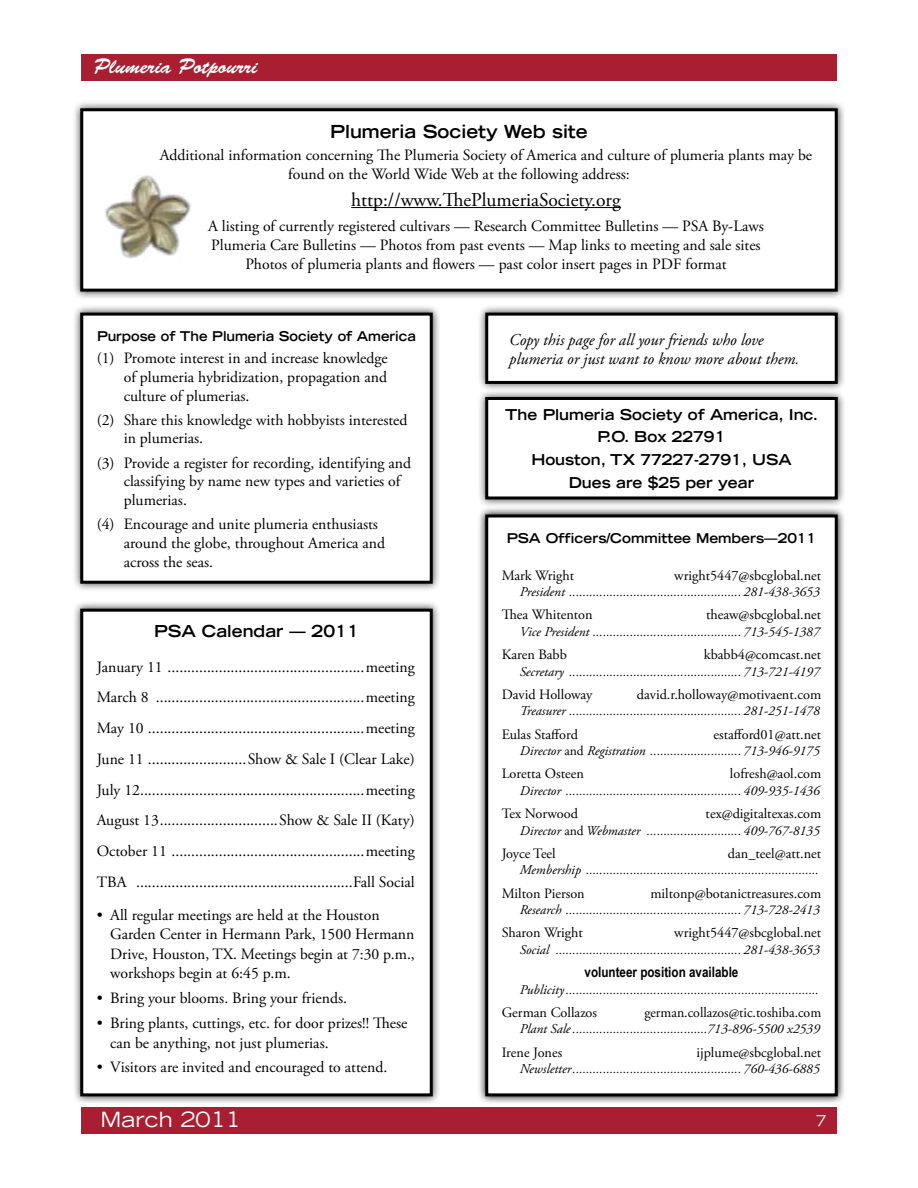
<style>
.page{position:relative;width:918px;height:1188px;background:#fff}
.page>*{position:absolute;margin:0;border:0;box-sizing:border-box;transform-origin:0 0}
.t1{font:21px "Brush Script Std";color:#fff}
.t2{font:expanded 21px "Trade Gothic LT Std";color:#fff}
.t3{font:19.5px "Adobe Garamond Pro";color:#000}
.t4{font:700 expanded 18px "Trade Gothic LT Std";color:#000}
.t5{font:italic 16.5px/18.8px "Adobe Garamond Pro";color:#000}
.t6{font:700 expanded 16.5px "Trade Gothic LT Std";color:#000}
.t7{font:15.75px/18.8px "Adobe Garamond Pro";color:#000}
.t8{font:700 expanded 15px/22.8px "Trade Gothic LT Std";color:#000;text-align:center}
.t9{font:expanded 15px "Trade Gothic LT Std";color:#fff}
.t10{font:14.25px "Adobe Garamond Pro";color:#000}
.t11{font:700 14.25px "Arial Narrow";color:#000}
.t12{font:italic 13.5px "Adobe Garamond Pro";color:#000}
.t13{font:700 expanded 13.5px "Trade Gothic LT Std";color:#000;scale:.95 1}
.t14{font:700 expanded 13.5px "Trade Gothic LT Std";color:#000}
.s1{font-style:normal}
</style>
<div class="page">
<div style="left:81px;top:54px;width:756px;height:27px;background:#a91e31"></div>
<div style="left:81px;top:1107px;width:756px;height:27px;background:#a91e31"></div>
<div style="left:72px;top:100px;width:774px;height:200px;background:#000;opacity:.75"></div>
<div style="left:82px;top:110px;width:754px;height:180px;background:#fff"></div>
<hr style="left:351px;top:207px;width:270px;height:1px;background:#000">
<div style="left:80px;top:108px;width:758px;height:184px;border:3px solid #000"></div>
<div style="left:72px;top:304px;width:369px;height:288px;background:#000;opacity:.75"></div>
<div style="left:82px;top:314px;width:349px;height:268px;background:#fff"></div>
<div style="left:80px;top:313px;width:353px;height:271px;border:3px solid #000"></div>
<div style="left:477px;top:389px;width:369px;height:119px;background:#000;opacity:.75"></div>
<div style="left:487px;top:398px;width:349px;height:100px;background:#fff"></div>
<div style="left:485px;top:397px;width:353px;height:103px;border:3px solid #000"></div>
<div style="left:72px;top:600px;width:369px;height:505px;background:#000;opacity:.75"></div>
<div style="left:82px;top:610px;width:349px;height:485px;background:#fff"></div>
<div style="left:80px;top:609px;width:353px;height:487px;border:3px solid #000"></div>
<div style="left:477px;top:304px;width:369px;height:88px;background:#000;opacity:.75"></div>
<div style="left:487px;top:314px;width:349px;height:68px;background:#fff"></div>
<div style="left:485px;top:313px;width:353px;height:71px;border:3px solid #000"></div>
<svg style="left:477px;top:506px;width:369px;height:597px"></svg>
<div style="left:487px;top:516px;width:349px;height:579px;background:#fff"></div>
<div style="left:485px;top:514px;width:353px;height:582px;border:3px solid #000"></div>
<img style="left:105px;top:175px;width:86px;height:84px">
<h1 class="t1" style="left:94px;top:54px;width:165px">Plumeria Potpourri</h1>
<p class="t4" style="left:330px;top:120px;width:259px">Plumeria Society Web site</p>
<p class="t7" style="left:288px;top:146px;width:526px;text-indent:-128px">Additional information concerning The Plumeria Society of America and culture of plumeria plants may be found on the World Wide Web at the following address:</p>
<p class="t3" style="left:351px;top:188px;width:271px">http://www.ThePlumeriaSociety.org</p>
<p class="t7" style="left:208px;top:217px;width:557px;text-align:center">A listing of currently registered cultivars — Research Committee Bulletins — PSA By-Laws<br>Plumeria Care Bulletins — Photos from past events — Map links to meeting and sale sites<br>Photos of plumeria plants and flowers — past color insert pages in PDF format</p>
<p class="t13" style="left:97px;top:327px;width:337px">Purpose of The Plumeria Society of America</p>
<p class="t7" style="left:124px;top:349px;width:266px;text-align:justify;text-indent:-27px">(1) Promote interest in and increase knowledge of plumeria hybridization, propagation and culture of plumerias.</p>
<p class="t7" style="left:124px;top:411px;width:285px;text-indent:-27px">(2) Share this knowledge with hobbyists interested in plumerias.</p>
<p class="t7" style="left:124px;top:454px;width:289px;text-indent:-27px">(3) Provide a register for recording, identifying and classifying by name new types and varieties of plumerias.</p>
<p class="t7" style="left:124px;top:515px;width:263px;text-indent:-27px">(4) Encourage and unite plumeria enthusiasts around the globe, throughout America and across the seas.</p>
<p class="t6" style="left:154px;top:620px;width:206px">PSA Calendar — 2011</p>
<p class="t7" style="left:97px;top:652px;width:320px;line-height:30.8px;text-align:justify">January 11 ..................................................meeting March 8 .....................................................meeting May 10 .......................................................meeting June 11 .........................Show &amp; Sale I (Clear Lake)<br>July 12.........................................................meeting August 13..............................Show &amp; Sale II (Katy)<br>October 11 .................................................meeting TBA .......................................................Fall Social</p>
<p class="t7" style="left:110px;top:905px;width:306px;line-height:19.5px;text-indent:-13px">• All regular meetings are held at the Houston Garden Center in Hermann Park, 1500 Hermann Drive, Houston, TX. Meetings begin at 7:30 p.m., workshops begin at 6:45 p.m.</p>
<p class="t7" style="left:97px;top:989px;width:252px">• Bring your blooms. Bring your friends.</p>
<p class="t7" style="left:110px;top:1014px;width:299px;line-height:19.5px;text-indent:-13px">• Bring plants, cuttings, etc. for door prizes!! These can be anything, not just plumerias.</p>
<p class="t7" style="left:97px;top:1059px;width:292px">• Visitors are invited and encouraged to attend.</p>
<p class="t5" style="left:509px;top:331px;width:291px">Copy this page for all your friends who love plumeria or just want to know more about them.</p>
<p class="t8" style="left:505px;top:402px;width:315px">The Plumeria Society of America, Inc.<br>P.O. Box 22791<br>Houston, TX 77227-2791, USA<br>Dues are $25 per year</p>
<p class="t14" style="left:507px;top:529px;width:311px">PSA Officers/Committee Members—2011</p>
<p class="t10" style="left:502px;top:567px;width:74px">Mark Wright</p>
<p class="t10" style="left:674px;top:567px;width:148px">wright5447@sbcglobal.net</p>
<p class="t12" style="left:520px;top:584px;width:302px">President ................................................... 281-438-3653</p>
<p class="t10" style="left:502px;top:606px;width:92px">Thea Whitenton</p>
<p class="t10" style="left:706px;top:606px;width:117px">theaw@sbcglobal.net</p>
<p class="t12" style="left:520px;top:624px;width:302px">Vice President ............................................ 713-545-1387</p>
<p class="t10" style="left:502px;top:646px;width:67px">Karen Babb</p>
<p class="t10" style="left:704px;top:646px;width:119px">kbabb4@comcast.net</p>
<p class="t12" style="left:520px;top:663px;width:302px">Secretary ................................................... 713-721-4197</p>
<p class="t10" style="left:502px;top:686px;width:92px">David Holloway</p>
<p class="t10" style="left:637px;top:686px;width:186px">david.r.holloway@motivaent.com</p>
<p class="t12" style="left:520px;top:703px;width:302px">Treasurer ................................................... 281-251-1478</p>
<p class="t10" style="left:502px;top:726px;width:78px">Eulas Stafford</p>
<p class="t10" style="left:713px;top:726px;width:109px">estafford01@att.net</p>
<p class="t12" style="left:520px;top:743px;width:302px">Director <span class="s1">and</span> Registration ........................... 713-946-9175</p>
<p class="t10" style="left:502px;top:765px;width:84px">Loretta Osteen</p>
<p class="t10" style="left:730px;top:765px;width:93px">lofresh@aol.com</p>
<p class="t12" style="left:520px;top:783px;width:302px">Director .................................................... 409-935-1436</p>
<p class="t10" style="left:502px;top:805px;width:78px">Tex Norwood</p>
<p class="t10" style="left:706px;top:805px;width:117px">tex@digitaltexas.com</p>
<p class="t12" style="left:520px;top:822px;width:302px">Director <span class="s1">and</span> Webmaster ............................ 409-767-8135</p>
<p class="t10" style="left:502px;top:845px;width:56px">Joyce Teel</p>
<p class="t10" style="left:728px;top:845px;width:95px">dan_teel@att.net</p>
<p class="t12" style="left:520px;top:862px;width:301px">Membership .....................................................................</p>
<p class="t10" style="left:502px;top:885px;width:85px">Milton Pierson</p>
<p class="t10" style="left:650px;top:885px;width:172px">miltonp@botanictreasures.com</p>
<p class="t12" style="left:520px;top:902px;width:302px">Research .................................................... 713-728-2413</p>
<p class="t10" style="left:502px;top:924px;width:83px">Sharon Wright</p>
<p class="t10" style="left:674px;top:924px;width:148px">wright5447@sbcglobal.net</p>
<p class="t12" style="left:520px;top:942px;width:302px">Social ....................................................... 281-438-3653</p>
<p class="t11" style="left:585px;top:961px;width:155px">volunteer position available</p>
<p class="t12" style="left:520px;top:981px;width:301px">Publicity...........................................................................</p>
<p class="t10" style="left:502px;top:1004px;width:97px">German Collazos</p>
<p class="t10" style="left:644px;top:1004px;width:178px">german.collazos@tic.toshiba.com</p>
<p class="t12" style="left:520px;top:1021px;width:302px">Plant Sale........................................713-896-5500 x2539</p>
<p class="t10" style="left:502px;top:1044px;width:62px">Irene Jones</p>
<p class="t10" style="left:696px;top:1044px;width:126px">ijplume@sbcglobal.net</p>
<p class="t12" style="left:520px;top:1061px;width:302px">Newsletter.................................................. 760-436-6885</p>
<h1 class="t2" style="left:100px;top:1106px;width:142px">March 2011</h1>
<p class="t9" style="left:816px;top:1111px;width:12px">7</p>
</div>
